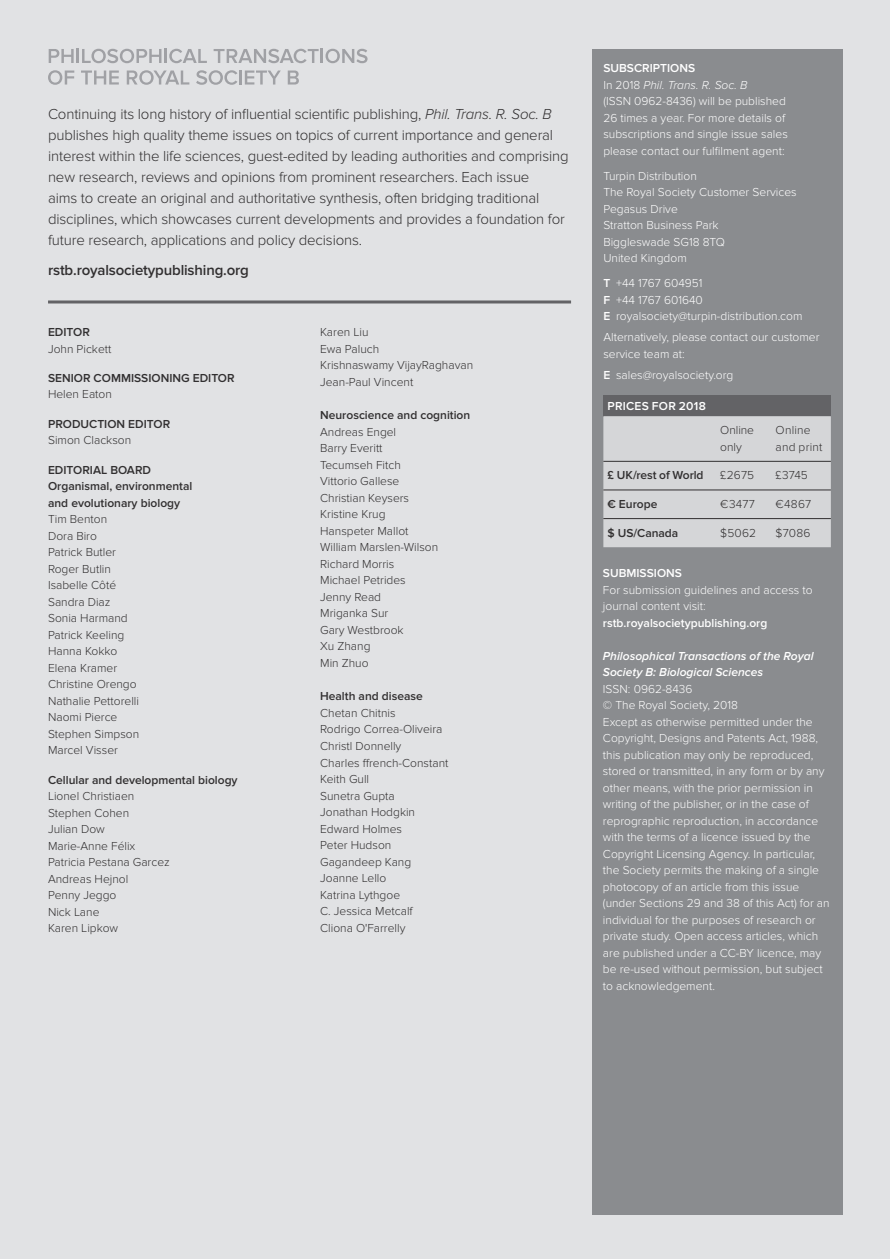
<style>
.page{position:relative;width:890px;height:1259px;background:#fff}
.page>*{position:absolute;margin:0;border:0;box-sizing:border-box;transform-origin:0 0}
.t1{font:300 15px/21px "Proxima Nova";letter-spacing:-.01em;color:#312f30}
.t2{font:600 15px "Proxima Nova";letter-spacing:-.01em;color:#312f30}
.t3{font:300 12px/16.5px "Proxima Nova";color:#fff}
.t4{font:300 12px/16.5px "Proxima Nova";color:#312f30}
.t5{font:600 12px/16.5px "Proxima Nova";color:#312f30}
.t6{font:italic 600 12px/16.5px "Proxima Nova";color:#fff}
.t7{font:600 12px "Proxima Nova";color:#fff}
.t8{font:600 12px "Proxima Nova";letter-spacing:.02em;color:#fff}
.s1{font-style:italic}
.s2{font-weight:600}
</style>
<div class="page">
<div style="left:0;top:0;width:890px;height:1258px;background:#e1e2e4"></div>
<hr style="left:48px;top:300px;width:523px;height:3px;background:#636366">
<div style="left:592px;top:49px;width:251px;height:1165px;background:#8a8c8f"></div>
<div style="left:603px;top:395px;width:228px;height:21px;background:#636366"></div>
<div style="left:603px;top:416px;width:228px;height:131px;background:#d5d6d8"></div>
<hr style="left:603px;top:489px;width:228px;height:1px;background:#312f30">
<hr style="left:603px;top:518px;width:228px;height:1px;background:#312f30">
<hr style="left:603px;top:461px;width:228px;height:1px;background:#312f30">
<svg style="left:49px;top:49px;width:112px;height:14px"></svg>
<hr style="left:164px;top:49px;width:3px;height:14px;background:#a0a1a5">
<svg style="left:169px;top:49px;width:38px;height:14px"></svg>
<svg style="left:214px;top:49px;width:154px;height:14px"></svg>
<svg style="left:48px;top:70px;width:26px;height:15px"></svg>
<svg style="left:81px;top:70px;width:38px;height:14px"></svg>
<svg style="left:127px;top:70px;width:62px;height:15px"></svg>
<svg style="left:196px;top:70px;width:41px;height:15px"></svg>
<hr style="left:239px;top:70px;width:3px;height:14px;background:#a0a1a5">
<svg style="left:245px;top:70px;width:36px;height:14px"></svg>
<svg style="left:288px;top:70px;width:11px;height:14px"></svg>
<p class="t1" style="left:48px;top:105px;width:522px">Continuing its long history of influential scientific publishing, <span class="s1">Phil. Trans. R. Soc. B </span>publishes high quality theme issues on topics of current importance and general interest within the life sciences, guest-edited by leading authorities and comprising new research, reviews and opinions from prominent researchers. Each issue<br>aims to create an original and authoritative synthesis, often bridging traditional disciplines, which showcases current developments and provides a foundation for future research, applications and policy decisions.</p>
<p class="t2" style="left:48px;top:264px;width:202px">rstb.royalsocietypublishing.org</p>
<p class="t5" style="left:48px;top:325px;width:43px">EDITOR</p>
<p class="t4" style="left:48px;top:341px;width:65px">John Pickett</p>
<p class="t5" style="left:48px;top:370px;width:188px">SENIOR COMMISSIONING EDITOR</p>
<p class="t4" style="left:48px;top:387px;width:65px">Helen Eaton</p>
<p class="t5" style="left:48px;top:416px;width:124px">PRODUCTION EDITOR</p>
<p class="t4" style="left:48px;top:433px;width:85px">Simon Clackson</p>
<p class="t5" style="left:48px;top:462px;width:146px">EDITORIAL BOARD<br>Organismal, environmental and evolutionary biology</p>
<p class="t4" style="left:48px;top:511px;width:93px">Tim Benton<br>Dora Biro<br>Patrick Butler<br>Roger Butlin<br>Isabelle Côté<br>Sandra Diaz<br>Sonia Harmand<br>Patrick Keeling<br>Hanna Kokko<br>Elena Kramer<br>Christine Orengo<br>Nathalie Pettorelli<br>Naomi Pierce<br>Stephen Simpson<br>Marcel Visser</p>
<p class="t5" style="left:48px;top:772px;width:191px">Cellular and developmental biology</p>
<p class="t4" style="left:48px;top:788px;width:123px">Lionel Christiaen<br>Stephen Cohen<br>Julian Dow<br>Marie-Anne Félix<br>Patricia Pestana Garcez<br>Andreas Hejnol<br>Penny Jeggo<br>Nick Lane<br>Karen Lipkow</p>
<p class="t4" style="left:320px;top:325px;width:154px">Karen Liu<br>Ewa Paluch<br>Krishnaswamy VijayRaghavan<br>Jean-Paul Vincent</p>
<p class="t5" style="left:320px;top:408px;width:152px">Neuroscience and cognition</p>
<p class="t4" style="left:320px;top:424px;width:119px">Andreas Engel<br>Barry Everitt<br>Tecumseh Fitch<br>Vittorio Gallese<br>Christian Keysers<br>Kristine Krug<br>Hanspeter Mallot<br>William Marslen-Wilson<br>Richard Morris<br>Michael Petrides<br>Jenny Read<br>Mriganka Sur<br>Gary Westbrook<br>Xu Zhang<br>Min Zhuo</p>
<p class="t5" style="left:320px;top:689px;width:104px">Health and disease</p>
<p class="t4" style="left:320px;top:705px;width:130px">Chetan Chitnis<br>Rodrigo Correa-Oliveira<br>Christl Donnelly<br>Charles ffrench-Constant<br>Keith Gull<br>Sunetra Gupta<br>Jonathan Hodgkin<br>Edward Holmes<br>Peter Hudson<br>Gagandeep Kang<br>Joanne Lello<br>Katrina Lythgoe<br>C. Jessica Metcalf<br>Cliona O'Farrelly</p>
<p class="t3" style="left:603px;top:61px;width:186px"><span class="s2">SUBSCRIPTIONS<br></span>In 2018 <span class="s1">Phil. Trans. R. Soc. B<br></span>(ISSN 0962-8436) will be published<br>26 times a year. For more details of subscriptions and single issue sales please contact our fulfilment agent:</p>
<p class="t3" style="left:603px;top:168px;width:195px">Turpin Distribution<br>The Royal Society Customer Services<br>Pegasus Drive<br>Stratton Business Park<br>Biggleswade SG18 8TQ<br>United Kingdom</p>
<p class="t3" style="left:603px;top:276px;width:201px"><span class="s2">T</span> +44 1767 604951<br><span class="s2">F</span> +44 1767 601640<br><span class="s2">E</span> royalsociety@turpin-distribution.com</p>
<p class="t3" style="left:603px;top:330px;width:218px">Alternatively, please contact our customer service team at:</p>
<p class="t3" style="left:603px;top:367px;width:132px"><span class="s2">E</span> sales@royalsociety.org</p>
<p class="t8" style="left:608px;top:402px;width:100px">PRICES FOR 2018</p>
<p class="t4" style="left:720px;top:423px;width:35px">Online only</p>
<p class="t4" style="left:776px;top:423px;width:48px">Online and print</p>
<p class="t5" style="left:608px;top:468px;width:97px">£ UK/rest of World</p>
<p class="t4" style="left:720px;top:468px;width:35px">£2675</p>
<p class="t4" style="left:776px;top:468px;width:34px">£3745</p>
<p class="t5" style="left:608px;top:496px;width:51px">€ Europe</p>
<p class="t4" style="left:720px;top:496px;width:36px">€3477</p>
<p class="t4" style="left:776px;top:496px;width:37px">€4867</p>
<p class="t5" style="left:608px;top:525px;width:72px">$ US/Canada</p>
<p class="t4" style="left:720px;top:525px;width:37px">$5062</p>
<p class="t4" style="left:776px;top:525px;width:36px">$7086</p>
<p class="t7" style="left:603px;top:568px;width:80px">SUBMISSIONS</p>
<p class="t3" style="left:603px;top:582px;width:211px">For submission guidelines and access to journal content visit:</p>
<p class="t7" style="left:603px;top:618px;width:166px">rstb.royalsocietypublishing.org</p>
<p class="t6" style="left:603px;top:648px;width:212px">Philosophical Transactions of the Royal<br>Society B: Biological Sciences</p>
<p class="t3" style="left:603px;top:681px;width:228px">ISSN: 0962-8436<br>© The Royal Society, 2018<br>Except as otherwise permitted under the Copyright, Designs and Patents Act, 1988, this publication may only be reproduced, stored or transmitted, in any form or by any other means, with the prior permission in writing of the publisher, or in the case of reprographic reproduction, in accordance with the terms of a licence issued by the Copyright Licensing Agency. In particular, the Society permits the making of a single photocopy of an article from this issue (under Sections 29 and 38 of this Act) for an individual for the purposes of research or private study. Open access articles, which are published under a CC-BY licence, may be re-used without permission, but subject to acknowledgement.</p>
</div>
